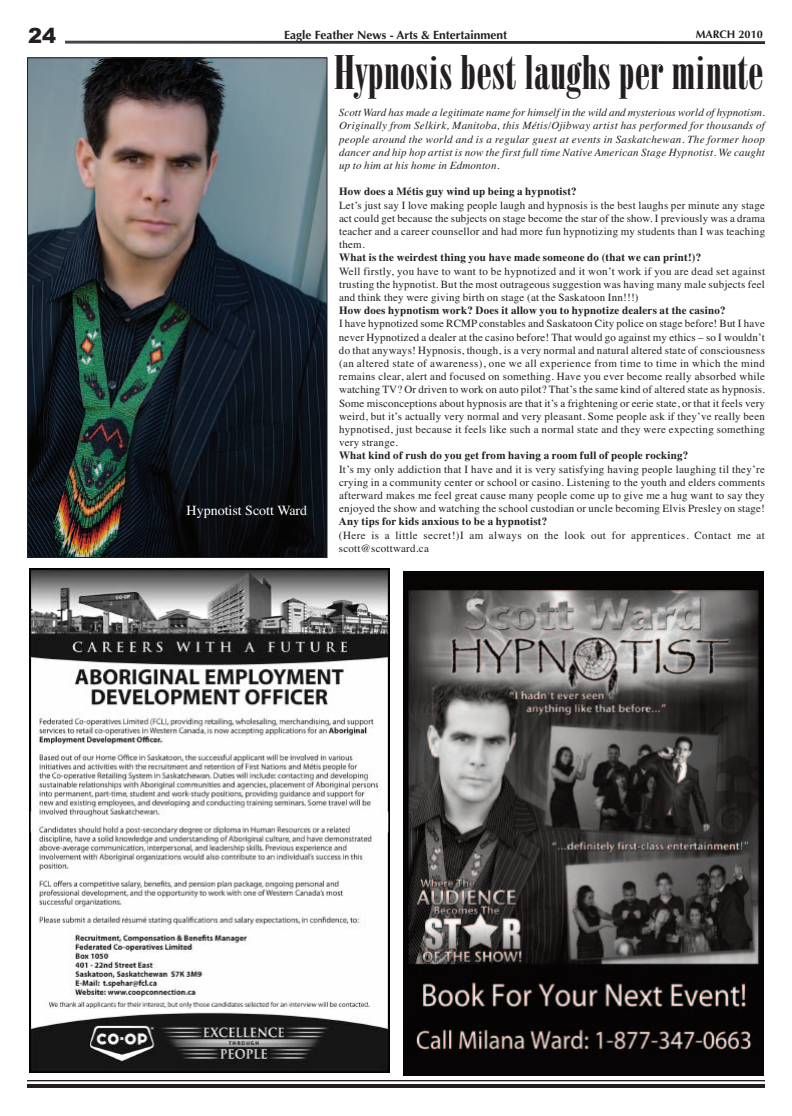
<style>
.page{position:relative;width:792px;height:1116px;background:#fff}
.page>*{position:absolute;margin:0;border:0;box-sizing:border-box;transform-origin:0 0}
.t1{font:47px "Bodoni Std Poster Compressed";letter-spacing:.005em;color:#231f20}
.t2{font:900 21px "Arial";color:#231f20}
.t3{font:14px "Times";color:#fff}
.t4{font:700 12px "Optima";color:#231f20}
.t5{font:11px/13.2px "Times";letter-spacing:.02em;color:#231f20;text-align:justify}
.t6{font:italic 11px/13.2px "Times";letter-spacing:.02em;color:#231f20;text-align:justify}
.t7{font:700 11px "Times";letter-spacing:.02em;color:#231f20}
.t8{font:11px/13.2px "Times";letter-spacing:.04em;color:#231f20}
.t9{font:700 11px "Optima";color:#231f20}
</style>
<div class="page">
<svg style="left:65px;top:41px;width:700px;height:3px;background:#434041"></svg>
<hr style="left:27px;top:1080px;width:738px;height:1px;background:#231f20">
<hr style="left:27px;top:1084px;width:738px;height:4px;background:#231f20">
<img style="left:403px;top:571px;width:360px;height:504px">
<img style="left:29px;top:59px;width:297px;height:497px">
<div style="left:27px;top:57px;width:301px;height:501px;border:1px solid #231f20"></div>
<img style="left:29px;top:568px;width:360px;height:504px">
<h2 class="t2" style="left:28px;top:24px;width:30px">24</h2>
<p class="t4" style="left:284px;top:28px;width:225px">Eagle Feather News - Arts &amp; Entertainment</p>
<p class="t9" style="left:696px;top:28px;width:69px">MARCH 2010</p>
<p class="t3" style="left:187px;top:502px;width:122px">Hypnotist Scott Ward</p>
<h1 class="t1" style="left:334px;top:55px;width:431px">Hypnosis best laughs per minute</h1>
<p class="t6" style="left:339px;top:106px;width:428px">Scott Ward has made a legitimate name for himself in the wild and mysterious world of hypnotism.<br>Originally from Selkirk, Manitoba, this Métis/Ojibway artist has performed for thousands of people around the world and is a regular guest at events in Saskatchewan. The former hoop dancer and hip hop artist is now the first full time Native American Stage Hypnotist. We caught up to him at his home in Edmonton.</p>
<p class="t7" style="left:339px;top:185px;width:239px">How does a Métis guy wind up being a hypnotist?</p>
<p class="t5" style="left:339px;top:198px;width:428px">Let’s just say I love making people laugh and hypnosis is the best laughs per minute any stage act could get because the subjects on stage become the star of the show. I previously was a drama teacher and a career counsellor and had more fun hypnotizing my students than I was teaching them.</p>
<p class="t7" style="left:339px;top:251px;width:364px">What is the weirdest thing you have made someone do (that we can print!)?</p>
<p class="t5" style="left:339px;top:264px;width:428px">Well firstly, you have to want to be hypnotized and it won’t work if you are dead set against trusting the hypnotist. But the most outrageous suggestion was having many male subjects feel and think they were giving birth on stage (at the Saskatoon Inn!!!)</p>
<p class="t7" style="left:339px;top:304px;width:388px">How does hypnotism work? Does it allow you to hypnotize dealers at the casino?</p>
<p class="t5" style="left:339px;top:317px;width:428px">I have hypnotized some RCMP constables and Saskatoon City police on stage before! But I have never Hypnotized a dealer at the casino before! That would go against my ethics – so I wouldn’t do that anyways! Hypnosis, though, is a very normal and natural altered state of consciousness (an altered state of awareness), one we all experience from time to time in which the mind remains clear, alert and focused on something. Have you ever become really absorbed while watching TV? Or driven to work on auto pilot? That’s the same kind of altered state as hypnosis.<br>Some misconceptions about hypnosis are that it’s a frightening or eerie state, or that it feels very weird, but it’s actually very normal and very pleasant. Some people ask if they’ve really been hypnotised, just because it feels like such a normal state and they were expecting something very strange.</p>
<p class="t7" style="left:339px;top:449px;width:351px">What kind of rush do you get from having a room full of people rocking?</p>
<p class="t5" style="left:339px;top:462px;width:428px">It’s my only addiction that I have and it is very satisfying having people laughing til they’re crying in a community center or school or casino. Listening to the youth and elders comments afterward makes me feel great cause many people come up to give me a hug want to say they enjoyed the show and watching the school custodian or uncle becoming Elvis Presley on stage!</p>
<p class="t7" style="left:339px;top:515px;width:210px">Any tips for kids anxious to be a hypnotist?</p>
<p class="t8" style="left:339px;top:528px;width:428px">(Here is a little secret!)I am always on the look out for apprentices. Contact me at scott@scottward.ca</p>
</div>
